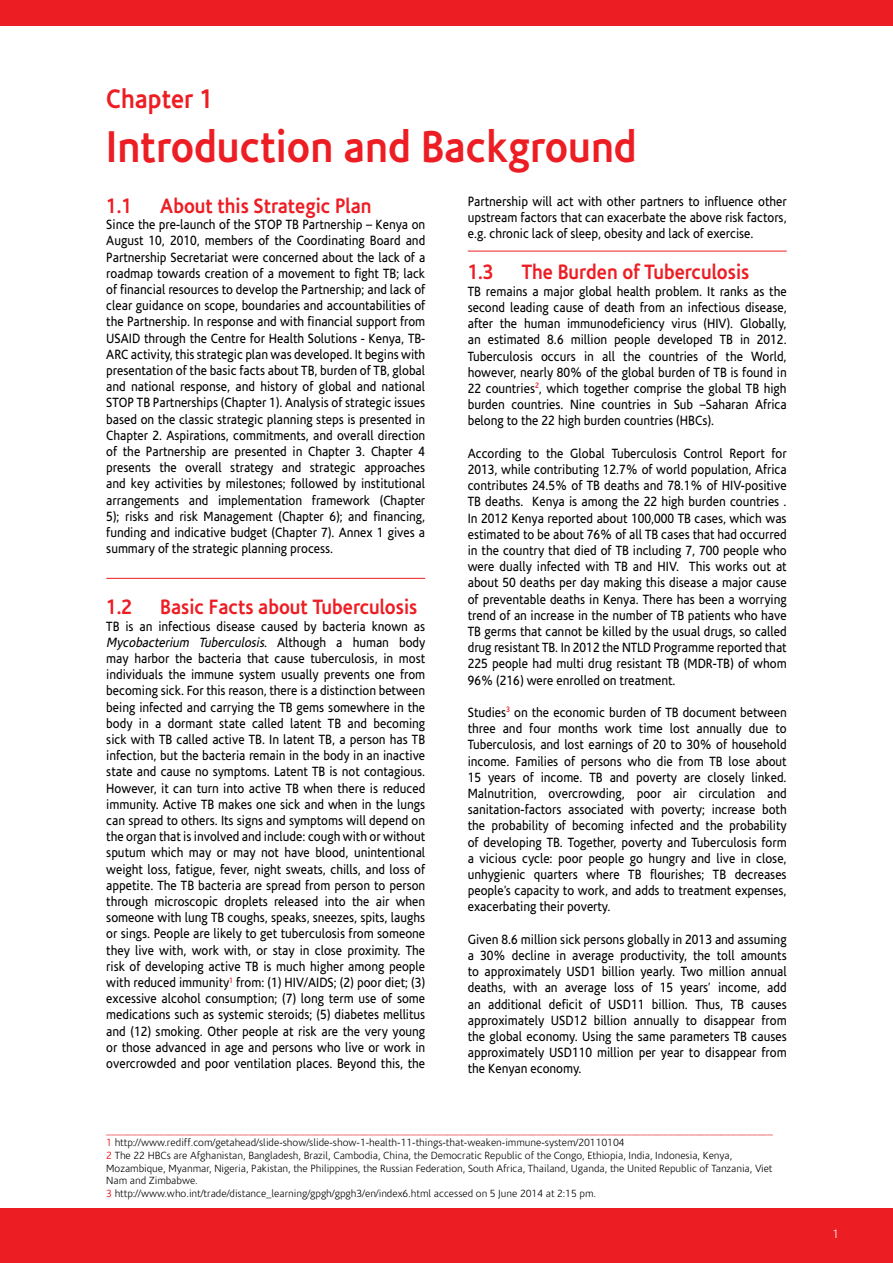
<style>
.page{position:relative;width:893px;height:1263px;background:#fff}
.page>*{position:absolute;margin:0;border:0;box-sizing:border-box;transform-origin:0 0}
.t1{font:700 45px "Corisande";color:#ed1d24;scale:.9 1}
.t2{font:700 27px "Corisande";color:#ed1d24;scale:.9 1}
.t3{font:700 21px "Corisande";color:#ed1d24;scale:.9 1}
.t4{font:13.5px/16.2px "Corisande";color:#000;text-align:justify;scale:.9 1}
.t5{font:300 12px "Corisande";color:#fff}
.t6{font:300 10.5px/12.6px "Corisande";color:#000}
.s1{font-style:italic}
.s2{color:#e60003}
</style>
<div class="page">
<div style="left:0;top:1209px;width:893px;height:54px;background:#ed1d24"></div>
<div style="left:0;top:0;width:893px;height:26px;background:#ed1d24"></div>
<hr style="left:106px;top:578px;width:319px;height:1px;background:#ed1d24">
<hr style="left:468px;top:251px;width:319px;height:1px;background:#ed1d24">
<h2 class="t2" style="left:106px;top:83px;width:120px">Chapter 1</h2>
<h1 class="t1" style="left:106px;top:121px;width:591px">Introduction and Background</h1>
<h3 class="t3" style="left:106px;top:194px;width:30px">1.1</h3>
<h3 class="t3" style="left:160px;top:194px;width:236px">About this Strategic Plan</h3>
<p class="t4" style="left:106px;top:217px;width:356px">Since the pre-launch of the STOP TB Partnership – Kenya on August 10, 2010, members of the Coordinating Board and Partnership Secretariat were concerned about the lack of a roadmap towards creation of a movement to fight TB; lack of financial resources to develop the Partnership; and lack of clear guidance on scope, boundaries and accountabilities of the Partnership. In response and with financial support from USAID through the Centre for Health Solutions - Kenya, TB-ARC activity, this strategic plan was developed. It begins with presentation of the basic facts about TB, burden of TB, global and national response, and history of global and national STOP TB Partnerships (Chapter 1). Analysis of strategic issues based on the classic strategic planning steps is presented in Chapter 2. Aspirations, commitments, and overall direction of the Partnership are presented in Chapter 3. Chapter 4 presents the overall strategy and strategic approaches and key activities by milestones; followed by institutional arrangements and implementation framework (Chapter 5); risks and risk Management (Chapter 6); and financing, funding and indicative budget (Chapter 7). Annex 1 gives a summary of the strategic planning process.</p>
<p class="t4" style="left:468px;top:193px;width:356px">Partnership will act with other partners to influence other upstream factors that can exacerbate the above risk factors, e.g. chronic lack of sleep, obesity and lack of exercise.</p>
<h3 class="t3" style="left:468px;top:260px;width:30px">1.3</h3>
<h3 class="t3" style="left:522px;top:260px;width:254px">The Burden of Tuberculosis</h3>
<p class="t4" style="left:468px;top:283px;width:356px">TB remains a major global health problem. It ranks as the second leading cause of death from an infectious disease, after the human immunodeficiency virus (HIV). Globally, an estimated 8.6 million people developed TB in 2012.<br>Tuberculosis occurs in all the countries of the World, however, nearly 80% of the global burden of TB is found in 22 countries<sup>2</sup>, which together comprise the global TB high burden countries. Nine countries in Sub –Saharan Africa belong to the 22 high burden countries (HBCs).</p>
<p class="t4" style="left:468px;top:445px;width:356px">According to the Global Tuberculosis Control Report for 2013, while contributing 12.7% of world population, Africa contributes 24.5% of TB deaths and 78.1% of HIV-positive TB deaths. Kenya is among the 22 high burden countries .<br>In 2012 Kenya reported about 100,000 TB cases, which was estimated to be about 76% of all TB cases that had occurred in the country that died of TB including 7, 700 people who were dually infected with TB and HIV. This works out at about 50 deaths per day making this disease a major cause of preventable deaths in Kenya. There has been a worrying trend of an increase in the number of TB patients who have TB germs that cannot be killed by the usual drugs, so called drug resistant TB. In 2012 the NTLD Programme reported that 225 people had multi drug resistant TB (MDR-TB) of whom 96% (216) were enrolled on treatment.</p>
<p class="t4" style="left:468px;top:704px;width:356px">Studies<sup>3</sup> on the economic burden of TB document between three and four months work time lost annually due to Tuberculosis, and lost earnings of 20 to 30% of household income. Families of persons who die from TB lose about 15 years of income. TB and poverty are closely linked.<br>Malnutrition, overcrowding, poor air circulation and sanitation-factors associated with poverty; increase both the probability of becoming infected and the probability of developing TB. Together, poverty and Tuberculosis form a vicious cycle: poor people go hungry and live in close, unhygienic quarters where TB flourishes; TB decreases people’s capacity to work, and adds to treatment expenses, exacerbating their poverty.</p>
<p class="t4" style="left:468px;top:931px;width:356px">Given 8.6 million sick persons globally in 2013 and assuming a 30% decline in average productivity, the toll amounts to approximately USD1 billion yearly. Two million annual deaths, with an average loss of 15 years’ income, add an additional deficit of USD11 billion. Thus, TB causes approximately USD12 billion annually to disappear from the global economy. Using the same parameters TB causes approximately USD110 million per year to disappear from the Kenyan economy.</p>
<h3 class="t3" style="left:106px;top:595px;width:30px">1.2</h3>
<h3 class="t3" style="left:160px;top:595px;width:287px">Basic Facts about Tuberculosis</h3>
<p class="t4" style="left:106px;top:618px;width:356px">TB is an infectious disease caused by bacteria known as <span class="s1">Mycobacterium Tuberculosis</span>. A l t h o u g h a h u m a n b o d y may harbor the bacteria that cause tuberculosis, in most individuals the immune system usually prevents one from becoming sick. For this reason, there is a distinction between being infected and carrying the TB gems somewhere in the body in a dormant state called latent TB and becoming sick with TB called active TB. In latent TB, a person has TB infection, but the bacteria remain in the body in an inactive state and cause no symptoms. Latent TB is not contagious.<br>However, it can turn into active TB when there is reduced immunity. Active TB makes one sick and when in the lungs can spread to others. Its signs and symptoms will depend on the organ that is involved and include: cough with or without sputum which may or may not have blood, unintentional weight loss, fatigue, fever, night sweats, chills, and loss of appetite. The TB bacteria are spread from person to person through microscopic droplets released into the air when someone with lung TB coughs, speaks, sneezes, spits, laughs or sings. People are likely to get tuberculosis from someone they live with, work with, or stay in close proximity. The risk of developing active TB is much higher among people with reduced immunity<sup>1</sup> from: (1) HIV/AIDS; (2) poor diet; (3) excessive alcohol consumption; (7) long term use of some medications such as systemic steroids; (5) diabetes mellitus and (12) smoking. Other people at risk are the very young or those advanced in age and persons who live or work in overcrowded and poor ventilation places. Beyond this, the</p>
<p class="t6" style="left:106px;top:1124px;width:668px"><span class="s2">_______________________________________________________________________________________________________________________________ 1</span> http://www.rediff.com/getahead/slide-show/slide-show-1-health-11-things-that-weaken-immune-system/20110104<br><span class="s2">2</span> The 22 HBCs are Afghanistan, Bangladesh, Brazil, Cambodia, China, the Democratic Republic of the Congo, Ethiopia, India, Indonesia, Kenya, Mozambique, Myanmar, Nigeria, Pakistan, the Philippines, the Russian Federation, South Africa, Thailand, Uganda, the United Republic of Tanzania, Viet Nam and Zimbabwe.<br><span class="s2">3</span> http://www.who.int/trade/distance_learning/gpgh/gpgh3/en/index6.html accessed on 5 June 2014 at 2:15 pm.</p>
<p class="t5" style="left:832px;top:1227px;width:8px">1</p>
</div>
